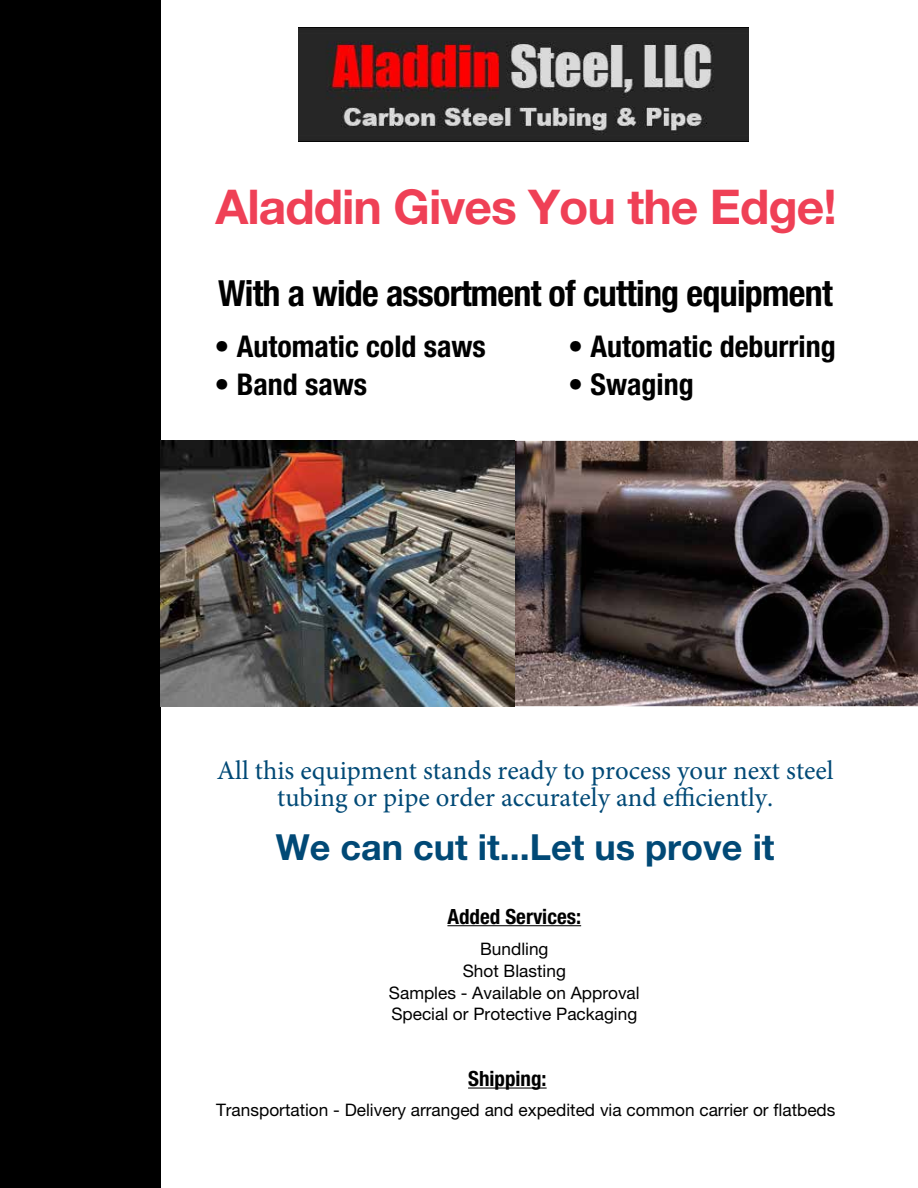
<style>
.page{position:relative;width:918px;height:1188px;background:#fff}
.page>*{position:absolute;margin:0;border:0;box-sizing:border-box;transform-origin:0 0}
.t1{font:700 48px "Helvetica Neue LT Std";letter-spacing:-.02em;color:#ef4056}
.t2{font:700 condensed 36px "Helvetica Neue LT Pro";letter-spacing:-.02em;color:#000}
.t3{font:700 36px "Helvetica Neue LT Std";color:#014976}
.t4{font:700 condensed 30px "Helvetica Neue LT Pro";color:#000}
.t5{font:26.85px/27px "Minion Pro";color:#014976;text-align:center}
.t6{font:700 condensed 21px "Helvetica Neue LT Pro";color:#000}
.t7{font:17.25px/21.6px "Helvetica Neue LT Pro";color:#000;text-align:center}
</style>
<div class="page">
<img style="left:160px;top:441px;width:758px;height:265px">
<img style="left:299px;top:27px;width:450px;height:114px">
<div style="left:0;top:0;width:160px;height:1188px;background:#000"></div>
<hr style="left:447px;top:925px;width:134px;height:1px;background:#000">
<hr style="left:468px;top:1088px;width:79px;height:1px;background:#000">
<h1 class="t1" style="left:216px;top:177px;width:623px">Aladdin Gives You the Edge!</h1>
<h2 class="t2" style="left:218px;top:271px;width:616px">With a wide assortment of cutting equipment</h2>
<h3 class="t4" style="left:568px;top:328px;width:269px">• Automatic deburring</h3>
<h3 class="t4" style="left:568px;top:366px;width:127px">• Swaging</h3>
<h3 class="t4" style="left:215px;top:328px;width:273px">• Automatic cold saws</h3>
<h3 class="t4" style="left:215px;top:366px;width:154px">• Band saws</h3>
<h3 class="t5" style="left:217px;top:757px;width:618px">All this equipment stands ready to process your next steel tubing or pipe order accurately and efficiently.</h3>
<h2 class="t3" style="left:276px;top:825px;width:500px">We can cut it...Let us prove it</h2>
<p class="t6" style="left:447px;top:903px;width:135px">Added Services:</p>
<p class="t7" style="left:389px;top:938px;width:252px">Bundling<br>Shot Blasting<br>Samples - Available on Approval<br>Special or Protective Packaging</p>
<p class="t6" style="left:468px;top:1066px;width:80px">Shipping:</p>
<p class="t7" style="left:216px;top:1099px;width:621px">Transportation - Delivery arranged and expedited via common carrier or flatbeds</p>
</div>
